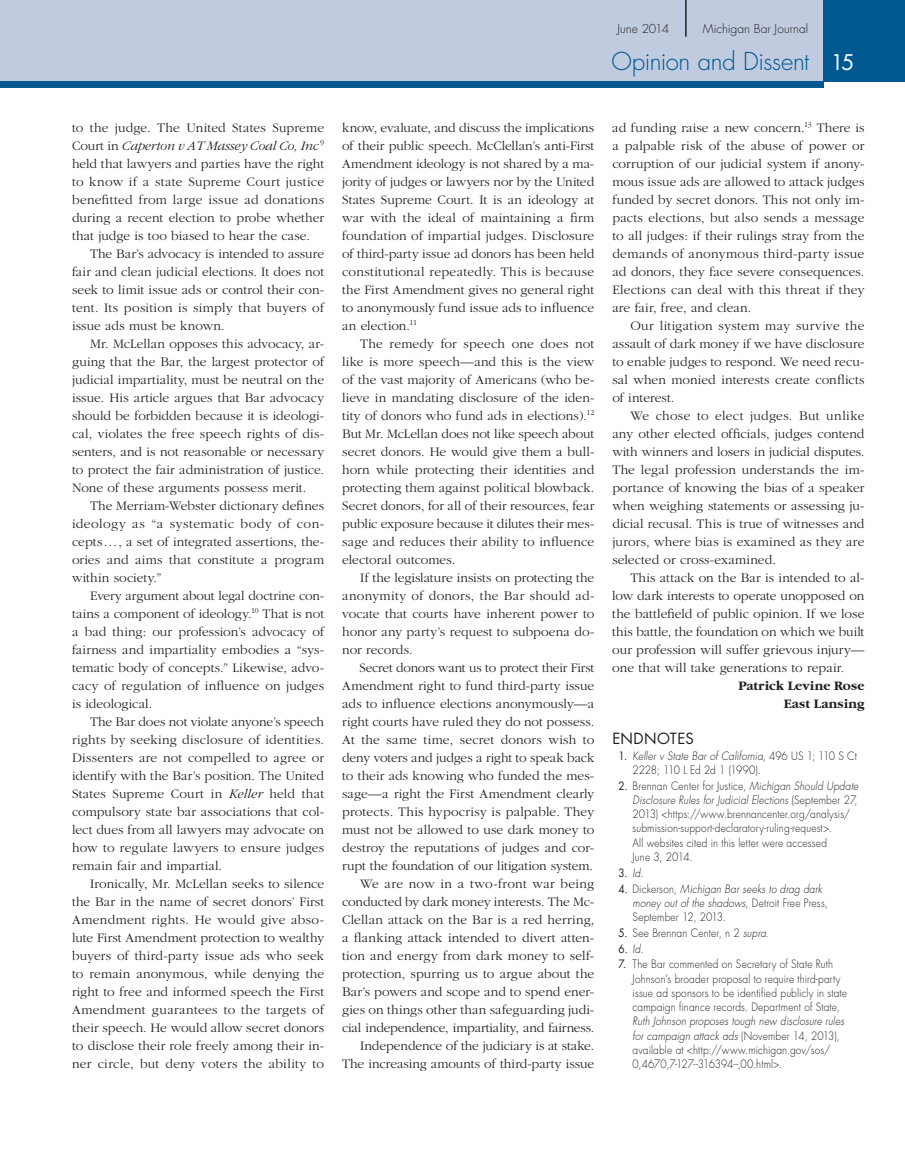
<style>
.page{position:relative;width:905px;height:1175px;background:#fff}
.page>*{position:absolute;margin:0;border:0;box-sizing:border-box;transform-origin:0 0}
.t1{font:300 24px "Futura";letter-spacing:-.02em;color:#005890}
.t2{font:15px "Futura";letter-spacing:.025em;color:#231f20}
.t3{font:300 13.5px/18px "Garamond";letter-spacing:.005em;color:#231f20;text-align:justify}
.t4{font:700 13.5px/18px "Garamond";letter-spacing:.01em;color:#231f20;text-align:right}
.t5{font:300 12px "Futura";color:#231f20}
.t6{font:300 11.25px/14.2px "Futura";letter-spacing:.015em;color:#231f20;scale:.9 1}
.t7{font:italic 300 11.25px/14.2px "Futura";letter-spacing:.015em;color:#231f20;scale:.9 1}
.t8{font:300 11.25px/14.2px "Futura";letter-spacing:-.02em;color:#231f20;scale:.9 1}
.t9{font:11.25px "Futura";color:#231f20;scale:.9 1}
.s1{font-weight:400;font-size:21px;color:#fff}
.s2{font-style:italic}
.s3{font-weight:400}
.s4{font-weight:300;font-style:italic}
.s5{font-weight:300}
.s6{font-weight:400;font-style:normal}
.s7{font-style:normal}
</style>
<div class="page">
<div style="left:0;top:0;width:823px;height:82px;background:#c0cbdf"></div>
<div style="left:0;top:82px;width:823px;height:6px;background:#005890"></div>
<div style="left:823px;top:0;width:81px;height:82px;background:#005890"></div>
<hr style="left:685px;top:0;width:1px;height:37px;background:#231f20">
<p class="t5" style="left:617px;top:21px;width:53px">June 2014</p>
<p class="t5" style="left:702px;top:21px;width:107px">Michigan Bar Journal</p>
<h1 class="t1" style="left:611px;top:46px;width:244px">Opinion and Dissent <span class="s1">15</span></h1>
<p class="t3" style="left:72px;top:119px;width:254px">to the judge. The United States Supreme Court in <span class="s2">Caperton v A T Massey Coal Co, Inc</span> <sup>9 </sup>held that lawyers and parties have the right to know if a state Supreme Court justice benefitted from large issue ad donations during a recent election to probe whether that judge is too biased to hear the case.</p>
<p class="t3" style="left:72px;top:245px;width:254px;text-indent:18px">The Bar’s advocacy is intended to assure fair and clean judicial elections. It does not seek to limit issue ads or control their con&shy;tent. Its position is simply that buyers of issue ads must be known.</p>
<p class="t3" style="left:72px;top:335px;width:254px;text-indent:18px">Mr. McLellan opposes this advocacy, ar&shy;guing that the Bar, the largest protector of judicial impartiality, must be neutral on the issue. His article argues that Bar advocacy should be forbidden because it is ideologi&shy;cal, violates the free speech rights of dis&shy;senters, and is not reasonable or necessary to protect the fair administration of justice.<br>None of these arguments possess merit.</p>
<p class="t3" style="left:72px;top:497px;width:254px;text-indent:18px">The Merriam-Webster dictionary defines ideology as “a systematic body of con&shy;cepts..., a set of integrated assertions, the&shy;ories and aims that constitute a program within society.”</p>
<p class="t3" style="left:72px;top:587px;width:254px;text-indent:18px">Every argument about legal doctrine con&shy;tains a component of ideology.<sup>10</sup> That is not a bad thing: our profession’s advocacy of fairness and impartiality embodies a “sys&shy;tematic body of concepts.” Likewise, advo&shy;cacy of regulation of influence on judges is ideological.</p>
<p class="t3" style="left:72px;top:713px;width:254px;text-indent:18px">The Bar does not violate anyone’s speech rights by seeking disclosure of identities.<br>Dissenters are not compelled to agree or identify with the Bar’s position. The United States Supreme Court in <span class="s2">Keller</span> held that compulsory state bar associations that col&shy;lect dues from all lawyers may advocate on how to regulate lawyers to ensure judges remain fair and impartial.</p>
<p class="t3" style="left:72px;top:875px;width:254px;text-indent:18px">Ironically, Mr. McLellan seeks to silence the Bar in the name of secret donors’ First Amendment rights. He would give abso&shy;lute First Amendment protection to wealthy buyers of third-party issue ads who seek to remain anonymous, while denying the right to free and informed speech the First Amendment guarantees to the targets of their speech. He would allow secret donors to disclose their role freely among their in&shy;ner circle, but deny voters the ability to</p>
<p class="t3" style="left:342px;top:119px;width:254px">know, evaluate, and discuss the implications of their public speech. McClellan’s anti-First Amendment ideology is not shared by a ma&shy;jority of judges or lawyers nor by the United States Supreme Court. It is an ideology at war with the ideal of maintaining a firm foundation of impartial judges. Disclosure of third-party issue ad donors has been held constitutional repeatedly. This is because the First Amendment gives no general right to anonymously fund issue ads to influence an election.<sup>11</sup></p>
<p class="t3" style="left:342px;top:335px;width:254px;text-indent:18px">The remedy for speech one does not like is more speech—and this is the view of the vast majority of Americans (who be&shy;lieve in mandating disclosure of the iden&shy;tity of donors who fund ads in elections).<sup>12<br></sup>But Mr. McLellan does not like speech about secret donors. He would give them a bull&shy;horn while protecting their identities and protecting them against political blowback.<br>Secret donors, for all of their resources, fear public exposure because it dilutes their mes&shy;sage and reduces their ability to influence electoral outcomes.</p>
<p class="t3" style="left:342px;top:569px;width:254px;text-indent:18px">If the legislature insists on protecting the anonymity of donors, the Bar should ad&shy;vocate that courts have inherent power to honor any party’s request to subpoena do&shy;nor records.</p>
<p class="t3" style="left:342px;top:659px;width:254px;text-align:right">Secret donors want us to protect their First Amendment right to fund third-party issue ads to influence elections anonymously—a right courts have ruled they do not possess.<br>At the same time, secret donors wish to deny voters and judges a right to speak back to their ads knowing who funded the mes&shy;sage—a right the First Amendment clearly protects. This hypocrisy is palpable. They must not be allowed to use dark money to destroy the reputations of judges and cor&shy;rupt the foundation of our litigation system.<br>We are now in a two-front war being conducted by dark money interests. The Mc-Clellan attack on the Bar is a red herring, a flanking attack intended to divert atten&shy;tion and energy from dark money to self&shy;protection, spurring us to argue about the Bar’s powers and scope and to spend ener&shy;gies on things other than safeguarding judi&shy;cial independence, impartiality, and fairness.<br>Independence of the judiciary is at stake.<br>The increasing amounts of third-party issue</p>
<p class="t3" style="left:612px;top:119px;width:254px">ad funding raise a new concern.<sup>13</sup> There is a palpable risk of the abuse of power or corruption of our judicial system if anony&shy;mous issue ads are allowed to attack judges funded by secret donors. This not only im&shy;pacts elections, but also sends a message to all judges: if their rulings stray from the demands of anonymous third-party issue ad donors, they face severe consequences.<br>Elections can deal with this threat if they are fair, free, and clean.</p>
<p class="t3" style="left:612px;top:317px;width:254px;text-indent:18px">Our litigation system may survive the assault of dark money if we have disclosure to enable judges to respond. We need recu&shy;sal when monied interests create conflicts of interest.</p>
<p class="t3" style="left:612px;top:407px;width:254px;text-indent:18px">We chose to elect judges. But unlike any other elected officials, judges contend with winners and losers in judicial disputes.<br>The legal profession understands the im&shy;portance of knowing the bias of a speaker when weighing statements or assessing ju&shy;dicial recusal. This is true of witnesses and jurors, where bias is examined as they are selected or cross-examined.</p>
<p class="t3" style="left:612px;top:569px;width:254px;text-indent:18px">This attack on the Bar is intended to al&shy;low dark interests to operate unopposed on the battlefield of public opinion. If we lose this battle, the foundation on which we built our profession will suffer grievous injury— one that will take generations to repair.</p>
<p class="t4" style="left:738px;top:677px;width:128px">Patrick Levine Rose<br>East Lansing</p>
<p class="t2" style="left:612px;top:728px;width:83px">ENDNOTES</p>
<p class="t8" style="left:632px;top:748px;width:250px;text-indent:-14px"><span class="s3">1.</span> <span class="s2">Keller v State Bar of California</span>, 496 US 1; 110 S Ct<br>2228; 110 L Ed 2d 1 (1990).</p>
<p class="t6" style="left:632px;top:778px;width:252px;text-indent:-14px"><span class="s3">2.</span> Brennan Center for Justice, <span class="s2">Michigan Should Update Disclosure Rules for Judicial Elections</span> (September 27, 2013) &lt;https://www.brennancenter.org/analysis/ submission-support-declaratory-ruling-request&gt;.<br>All websites cited in this letter were accessed<br>June 3, 2014.</p>
<p class="t9" style="left:618px;top:865px;width:29px">3. <span class="s4">Id</span><span class="s5">.</span></p>
<p class="t7" style="left:632px;top:881px;width:218px;text-indent:-14px"><span class="s6">4.</span> <span class="s7">Dickerson,</span> Michigan Bar seeks to drag dark money out of the shadows<span class="s7">, Detroit Free Press,<br>September 12, 2013.</span></p>
<p class="t6" style="left:618px;top:925px;width:169px"><span class="s3">5.</span> See Brennan Center, n 2 <span class="s2">supra</span>.</p>
<p class="t9" style="left:618px;top:940px;width:29px">6. <span class="s4">Id</span><span class="s5">.</span></p>
<p class="t6" style="left:632px;top:957px;width:240px;text-indent:-14px"><span class="s3">7.</span> The Bar commented on Secretary of State Ruth Johnson’s broader proposal to require third-party issue ad sponsors to be identified publicly in state campaign finance records. Department of State,</p>
<p class="t6" style="left:632px;top:1014px;width:237px"><span class="s2">Ruth Johnson proposes tough new disclosure rules for campaign attack ads</span> (November 14, 2013), available at &lt;http://www.michigan.gov/sos/ 0,4670,7-127--316394--,00.html&gt;.</p>
</div>
